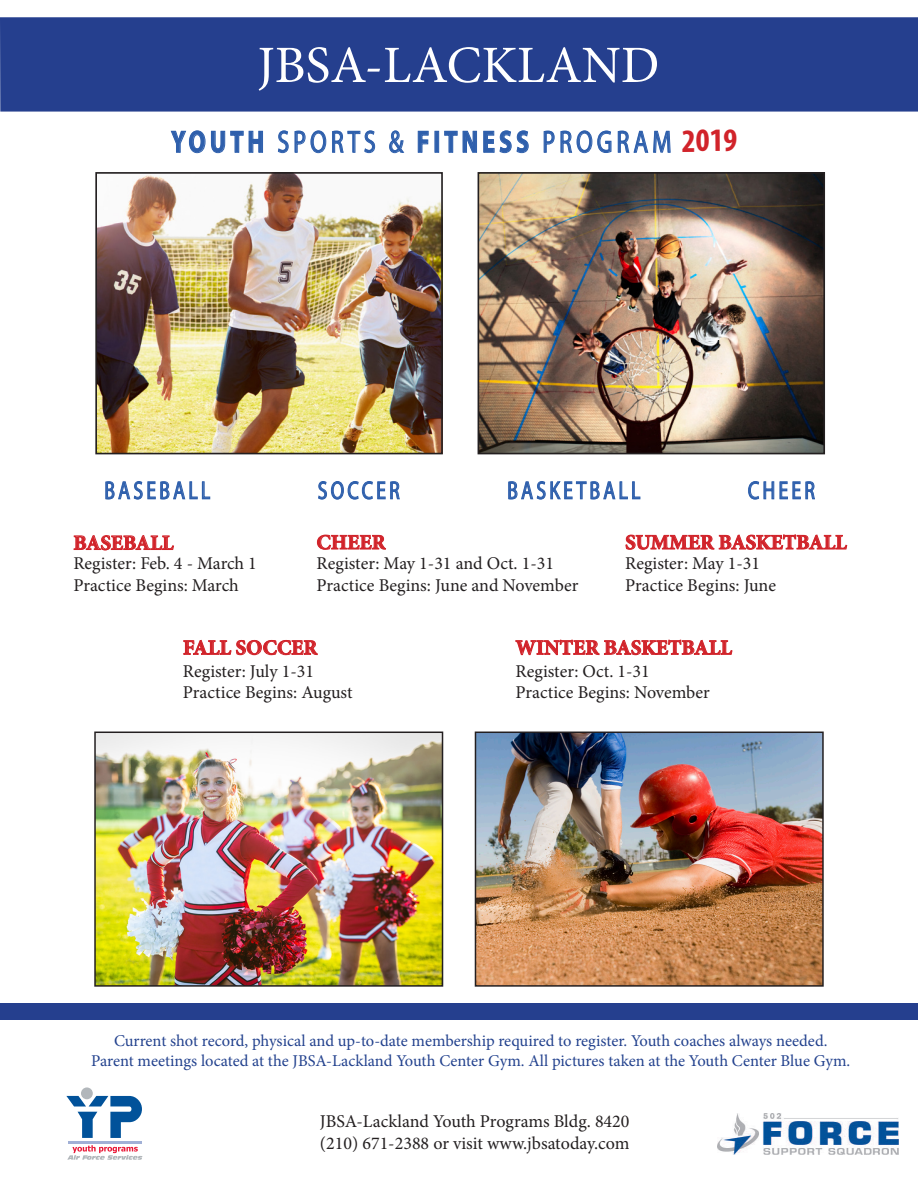
<style>
.page{position:relative;width:918px;height:1188px;background:#fff}
.page>*{position:absolute;margin:0;border:0;box-sizing:border-box;transform-origin:0 0}
.t1{font:52.5px "Minion Pro";color:#fff}
.t2{font:700 condensed 32.7px "Myriad Pro";color:#d1232a}
.t3{font:31.2px "Myriad Pro";letter-spacing:.17em;color:#2e5fac;scale:.77 1}
.t4{font:25.35px "Myriad Pro";letter-spacing:.17em;color:#2e5fac;scale:.77 1}
.t5{font:700 21px "Minion Pro";color:#d1232a}
.t6{font:18px "Minion Pro";color:#231f20}
.t7{font:16.5px "Minion Pro";color:#23428e}
.s1{font-weight:700}
</style>
<div class="page">
<div style="left:0;top:17px;width:918px;height:95px;background:#253f8e"></div>
<img style="left:481px;top:175px;width:341px;height:276px">
<div style="left:478px;top:172px;width:347px;height:282px;border:2px solid #231f20"></div>
<img style="left:98px;top:175px;width:342px;height:276px">
<div style="left:95px;top:172px;width:348px;height:282px;border:2px solid #231f20"></div>
<svg style="left:171px;top:130px;width:92px;height:23px"></svg>
<svg style="left:278px;top:130px;width:97px;height:23px"></svg>
<svg style="left:389px;top:130px;width:15px;height:23px"></svg>
<svg style="left:418px;top:131px;width:11px;height:22px"></svg>
<div style="left:435px;top:131px;width:4px;height:21px;border:1px solid #2e5fac"></div>
<svg style="left:444px;top:131px;width:33px;height:22px"></svg>
<svg style="left:483px;top:130px;width:46px;height:23px"></svg>
<svg style="left:543px;top:130px;width:69px;height:23px"></svg>
<svg style="left:618px;top:130px;width:53px;height:23px"></svg>
<svg style="left:105px;top:481px;width:106px;height:19px"></svg>
<svg style="left:318px;top:481px;width:82px;height:19px"></svg>
<svg style="left:508px;top:481px;width:133px;height:19px"></svg>
<svg style="left:748px;top:481px;width:67px;height:19px"></svg>
<svg style="left:73px;top:535px;width:101px;height:16px"></svg>
<svg style="left:317px;top:534px;width:69px;height:16px"></svg>
<svg style="left:515px;top:639px;width:218px;height:16px"></svg>
<svg style="left:625px;top:534px;width:222px;height:16px"></svg>
<svg style="left:183px;top:640px;width:135px;height:15px"></svg>
<img style="left:97px;top:735px;width:343px;height:249px">
<div style="left:94px;top:732px;width:349px;height:255px;border:2px solid #231f20"></div>
<img style="left:478px;top:735px;width:343px;height:249px">
<div style="left:475px;top:732px;width:349px;height:255px;border:2px solid #231f20"></div>
<div style="left:0;top:1003px;width:918px;height:17px;background:#253f8e"></div>
<img style="left:717px;top:1114px;width:181px;height:40px">
<div style="left:81px;top:1087px;width:12px;height:12px;background:#b2b7bb;border-radius:50%"></div>
<svg style="left:66px;top:1096px;width:76px;height:42px"></svg>
<hr style="left:69px;top:1141px;width:73px;height:3px;background:#a1b0d6">
<svg style="left:67px;top:1145px;width:75px;height:15px"></svg>
<p class="t1" style="left:257px;top:30px;width:404px">JBSA-LACKLAND</p>
<p class="t3" style="left:171px;top:123px;width:651px"><span class="s1">YOUTH</span> SPORTS &amp; <span class="s1">FITNESS</span> PROGRAM</p>
<p class="t2" style="left:681px;top:120px;width:57px;rotate:-1deg">2019</p>
<p class="t4" style="left:104px;top:475px;width:139px">BASEBALL</p>
<p class="t4" style="left:318px;top:475px;width:108px">SOCCER</p>
<p class="t4" style="left:507px;top:475px;width:174px">BASKETBALL</p>
<p class="t4" style="left:748px;top:475px;width:88px">CHEER</p>
<p class="t5" style="left:73px;top:528px;width:102px">BASEBALL</p>
<p class="t6" style="left:73px;top:552px;width:185px">Register: Feb. 4 - March 1</p>
<p class="t6" style="left:73px;top:573px;width:167px">Practice Begins: March</p>
<p class="t5" style="left:625px;top:528px;width:223px">SUMMER BASKETBALL</p>
<p class="t6" style="left:625px;top:551px;width:136px">Register: May 1-31</p>
<p class="t6" style="left:625px;top:573px;width:152px">Practice Begins: June</p>
<p class="t5" style="left:317px;top:528px;width:70px">CHEER</p>
<p class="t6" style="left:317px;top:551px;width:239px">Register: May 1-31 and Oct. 1-31</p>
<p class="t6" style="left:317px;top:573px;width:263px">Practice Begins: June and November</p>
<p class="t5" style="left:183px;top:633px;width:136px">FALL SOCCER</p>
<p class="t6" style="left:183px;top:659px;width:133px">Register: July 1-31</p>
<p class="t6" style="left:183px;top:680px;width:171px">Practice Begins: August</p>
<p class="t5" style="left:516px;top:633px;width:218px">WINTER BASKETBALL</p>
<p class="t6" style="left:516px;top:659px;width:136px">Register: Oct. 1-31</p>
<p class="t6" style="left:516px;top:680px;width:196px">Practice Begins: November</p>
<p class="t7" style="left:114px;top:1030px;width:715px">Current shot record, physical and up-to-date membership required to register. Youth coaches always needed.</p>
<p class="t7" style="left:91px;top:1050px;width:761px">Parent meetings located at the JBSA-Lackland Youth Center Gym. All pictures taken at the Youth Center Blue Gym.</p>
<p class="t6" style="left:320px;top:1109px;width:311px">JBSA-Lackland Youth Programs Bldg. 8420</p>
<p class="t6" style="left:320px;top:1131px;width:311px">(210) 671-2388 or visit www.jbsatoday.com</p>
</div>
